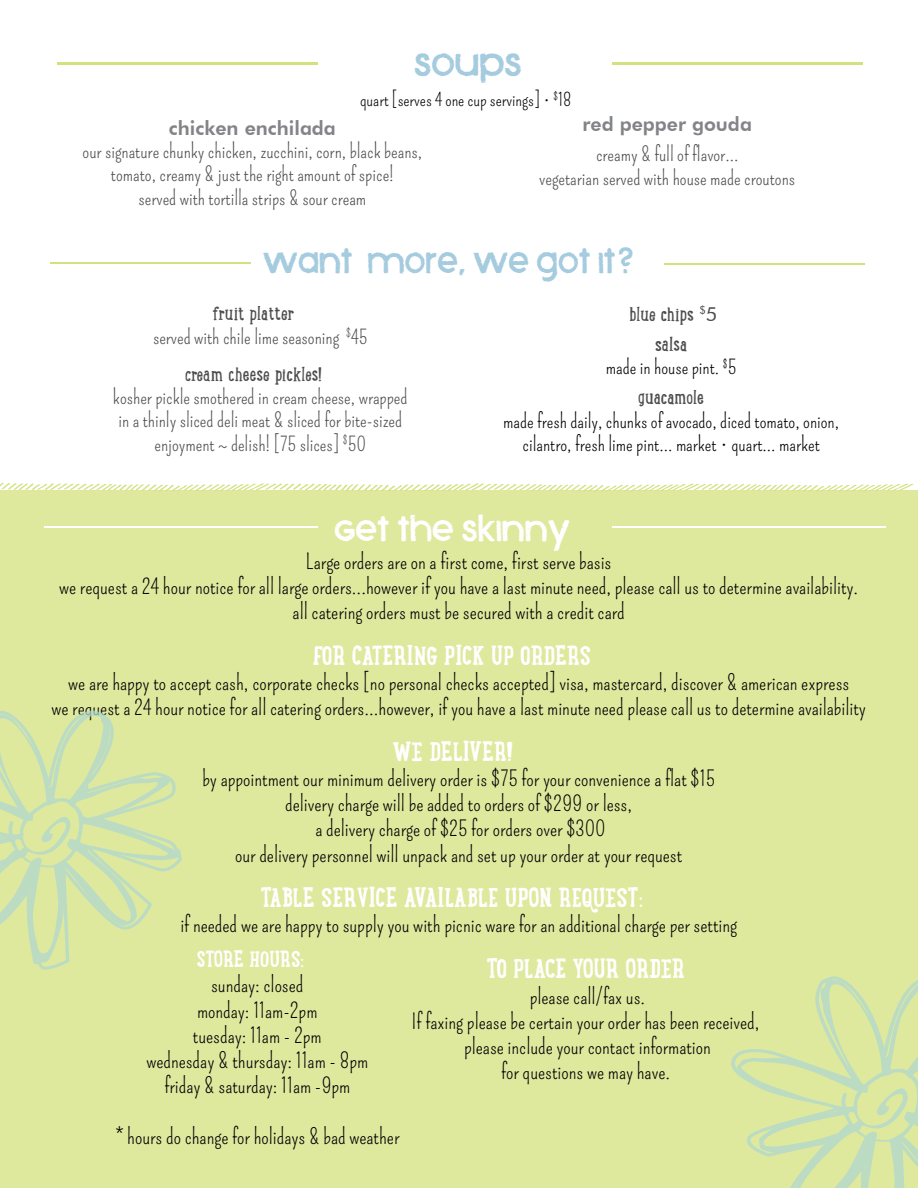
<style>
.page{position:relative;width:918px;height:1188px;background:#fff}
.page>*{position:absolute;margin:0;border:0;box-sizing:border-box;transform-origin:0 0}
.t1{font:39px "Xenophone";color:#a5cbdf}
.t2{font:36px "Xenophone";color:#a5cbdf;scale:.95 1}
.t3{font:36px "Xenophone";color:#fff}
.t4{font:700 26.55px "Lunch Box Slab";color:#fff}
.t5{font:700 22.5px "Lunch Box Slab";color:#fff}
.t6{font:21px/25.2px "Pompiere";color:#000;text-align:center}
.t7{font:19.5px/23.4px "Pompiere";color:#4d4d4f;text-align:center}
.t8{font:19.5px/23.4px "Pompiere";color:#000;text-align:center}
.t9{font:19.5px/30.2px "Lunch Box Slab";color:#4d4d4f;text-align:center}
.t10{font:800 19.5px "Futura BT";color:#828487}
.t11{font:18px "Pompiere";color:#000}
.s1{font-family:"Futura BT"}
.s2{font-size:27px}
</style>
<div class="page">
<div style="left:0;top:490px;width:918px;height:698px;background:#dee99e"></div>
<hr style="left:44px;top:526px;width:274px;height:2px;background:#fff">
<hr style="left:612px;top:526px;width:274px;height:2px;background:#fff">
<svg style="left:0;top:711px;width:182px;height:259px"></svg>
<svg style="left:0;top:483px;width:914px;height:9px"></svg>
<hr style="left:50px;top:263px;width:201px;height:1px;background:#d3e27e">
<hr style="left:664px;top:263px;width:201px;height:2px;background:#d3e27e">
<svg style="left:731px;top:976px;width:187px;height:212px"></svg>
<hr style="left:57px;top:62px;width:261px;height:2px;background:#d3e27e">
<hr style="left:612px;top:62px;width:250px;height:3px;background:#d3e27e">
<h1 class="t1" style="left:414px;top:44px;width:109px">soups</h1>
<p class="t11" style="left:360px;top:89px;width:213px">quart [serves 4 one cup servings] • <sup>$</sup>18</p>
<p class="t10" style="left:169px;top:116px;width:168px">chicken enchilada</p>
<p class="t7" style="left:83px;top:140px;width:341px">our signature chunky chicken, zucchini, corn, black beans, tomato, creamy &amp; just the right amount of spice!<br>served with tortilla strips &amp; sour cream</p>
<p class="t10" style="left:583px;top:112px;width:171px">red pepper gouda</p>
<p class="t7" style="left:539px;top:143px;width:257px">creamy &amp; full of flavor...<br>vegetarian served with house made croutons</p>
<h2 class="t2" style="left:263px;top:244px;width:392px">want more, we got it?</h2>
<p class="t9" style="left:213px;top:297px;width:83px">fruit platter</p>
<p class="t7" style="left:153px;top:326px;width:216px">served with chile lime seasoning <sup>$</sup>45</p>
<p class="t9" style="left:185px;top:358px;width:138px">cream cheese pickles!</p>
<p class="t7" style="left:113px;top:386px;width:296px">kosher pickle smothered in cream cheese, wrapped in a thinly sliced deli meat &amp; sliced for bite-sized enjoyment ~ delish! [75 slices] <sup>$</sup>50</p>
<p class="t9" style="left:629px;top:297px;width:89px">blue chips <sup>$</sup><span class="s1">5 </span>salsa</p>
<p class="t8" style="left:606px;top:356px;width:132px">made in house pint. <sup>$</sup>5</p>
<p class="t9" style="left:638px;top:381px;width:67px">guacamole</p>
<p class="t8" style="left:503px;top:409px;width:337px">made fresh daily, chunks of avocado, diced tomato, onion, cilantro, fresh lime pint... market • quart... market</p>
<h2 class="t3" style="left:334px;top:511px;width:237px">Get the skinny</h2>
<p class="t6" style="left:59px;top:549px;width:801px">Large orders are on a first come, first serve basis<br>we request a 24 hour notice for all large orders...however if you have a last minute need, please call us to determine availability. all catering orders must be secured with a credit card</p>
<p class="t4" style="left:313px;top:635px;width:280px">FOR CATERING PICK UP ORDERS</p>
<p class="t6" style="left:51px;top:670px;width:816px">we are happy to accept cash, corporate checks [no personal checks accepted] visa, mastercard, discover &amp; american express<br>we request a 24 hour notice for all catering orders...however, if you have a last minute need please call us to determine availability</p>
<p class="t4" style="left:393px;top:732px;width:120px">WE DELIVER<span class="s2">!</span></p>
<p class="t6" style="left:202px;top:766px;width:514px">by appointment our minimum delivery order is $75 for your convenience a flat $15 delivery charge will be added to orders of $299 or less,<br>a delivery charge of $25 for orders over $300<br>our delivery personnel will unpack and set up your order at your request</p>
<p class="t4" style="left:261px;top:878px;width:384px">TABLE SERVICE AVAILABLE UPON REQUEST:</p>
<p class="t6" style="left:180px;top:913px;width:558px">if needed we are happy to supply you with picnic ware for an additional charge per setting</p>
<p class="t5" style="left:197px;top:942px;width:109px">STORE HOURS:</p>
<p class="t6" style="left:146px;top:973px;width:223px">sunday: closed<br>monday: 11am-2pm<br>tuesday: 11am - 2pm<br>wednesday &amp; thursday: 11am - 8pm friday &amp; saturday: 11am -9pm</p>
<p class="t6" style="left:115px;top:1124px;width:286px">* hours do change for holidays &amp; bad weather</p>
<p class="t4" style="left:486px;top:949px;width:200px">TO PLACE YOUR ORDER</p>
<p class="t6" style="left:412px;top:984px;width:350px">please call/fax us.<br>If faxing please be certain your order has been received, please include your contact information<br>for questions we may have.</p>
</div>
